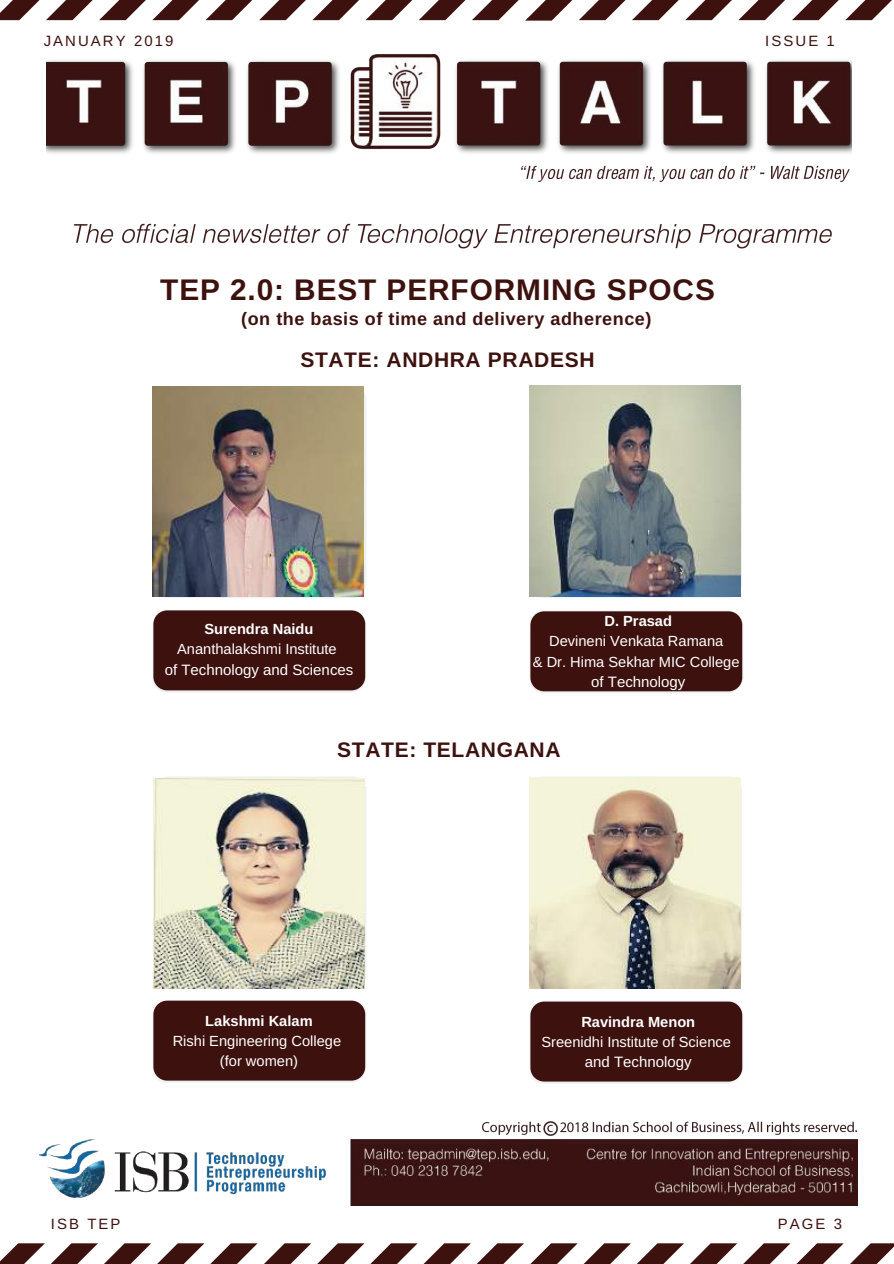
<style>
.page{position:relative;width:894px;height:1264px;background:#fff}
.page>*{position:absolute;margin:0;border:0;box-sizing:border-box;transform-origin:0 0}
.t1{font:700 29.85px "Arimo";letter-spacing:.03em;color:#3d110e}
.t2{font:700 21px "Arimo";letter-spacing:.03em;color:#3d110e}
.t3{font:700 18px "Arimo";letter-spacing:.03em;color:#3d110e}
.t4{font:15px "Arimo";color:#fff}
.t5{font:14.85px "Arimo";letter-spacing:.14em;color:#3d110e}
.t6{font:14.7px/20.2px "Arimo";color:#fff;text-align:center}
.t7{font:700 14.7px "Arimo";color:#fff}
</style>
<div class="page">
<svg style="left:0;top:0;width:892px;height:21px"></svg>
<svg style="left:0;top:1243px;width:893px;height:20px"></svg>
<img style="left:47px;top:55px;width:804px;height:194px">
<svg style="left:153px;top:1002px;width:211px;height:80px"></svg>
<div style="left:153px;top:1000px;width:212px;height:80px;background:#3d110e;border-radius:14px"></div>
<svg style="left:529px;top:1003px;width:212px;height:80px"></svg>
<div style="left:530px;top:1001px;width:212px;height:80px;background:#3d110e;border-radius:14px"></div>
<img style="left:40px;top:1121px;width:817px;height:83px">
<img style="left:529px;top:777px;width:211px;height:211px">
<svg style="left:153px;top:612px;width:211px;height:80px"></svg>
<div style="left:153px;top:610px;width:212px;height:80px;background:#3d110e;border-radius:14px"></div>
<svg style="left:529px;top:613px;width:212px;height:80px"></svg>
<div style="left:530px;top:611px;width:212px;height:80px;background:#3d110e;border-radius:14px"></div>
<img style="left:152px;top:386px;width:211px;height:211px">
<img style="left:529px;top:386px;width:211px;height:210px">
<img style="left:154px;top:778px;width:210px;height:210px">
<p class="t5" style="left:44px;top:33px;width:131px">JANUARY 2019</p>
<p class="t5" style="left:765px;top:33px;width:71px">ISSUE 1</p>
<h1 class="t1" style="left:160px;top:273px;width:556px">TEP 2.0: BEST PERFORMING SPOCS</h1>
<p class="t3" style="left:241px;top:309px;width:412px">(on the basis of time and delivery adherence)</p>
<h2 class="t2" style="left:300px;top:348px;width:295px">STATE: ANDHRA PRADESH</h2>
<p class="t7" style="left:204px;top:621px;width:110px">Surendra Naidu</p>
<p class="t6" style="left:177px;top:639px;width:161px">Ananthalakshmi Institute</p>
<p class="t4" style="left:165px;top:661px;width:190px">of Technology and Sciences</p>
<p class="t7" style="left:604px;top:613px;width:69px">D. Prasad</p>
<p class="t6" style="left:532px;top:631px;width:208px">Devineni Venkata Ramana<br>&amp; Dr. Hima Sekhar MIC College</p>
<p class="t4" style="left:591px;top:673px;width:96px">of Technology</p>
<h2 class="t2" style="left:337px;top:738px;width:225px">STATE: TELANGANA</h2>
<p class="t7" style="left:205px;top:1012px;width:109px">Lakshmi Kalam</p>
<p class="t6" style="left:173px;top:1030px;width:170px">Rishi Engineering College (for women)</p>
<p class="t7" style="left:581px;top:1013px;width:115px">Ravindra Menon</p>
<p class="t6" style="left:541px;top:1031px;width:191px">Sreenidhi Institute of Science</p>
<p class="t4" style="left:584px;top:1053px;width:108px">and Technology</p>
<p class="t5" style="left:51px;top:1215px;width:71px">ISB TEP</p>
<p class="t5" style="left:777px;top:1215px;width:66px">PAGE 3</p>
</div>
